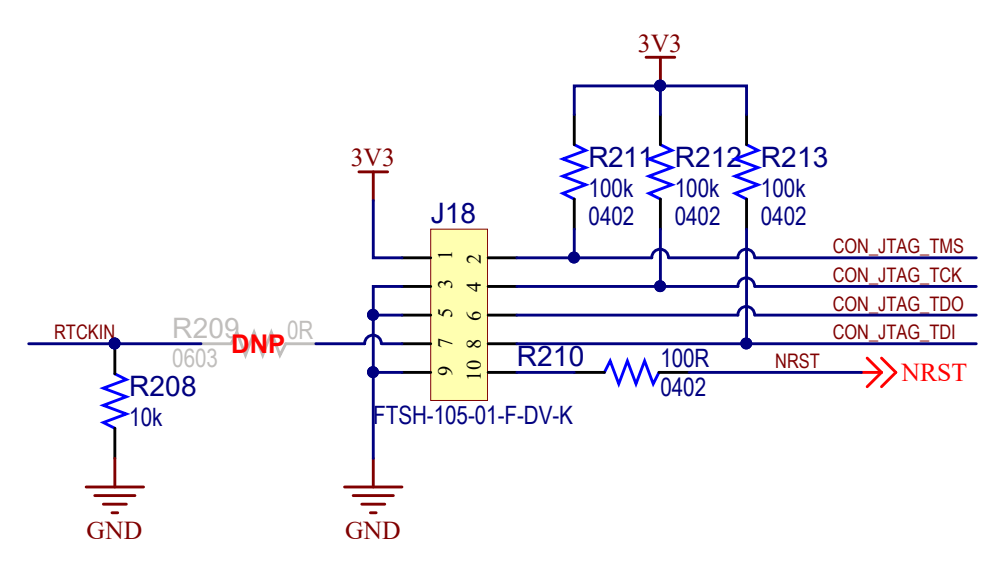
<style>
.page{position:relative;width:1008px;height:576px;background:#fff}
.page>*{position:absolute;margin:0;border:0;box-sizing:border-box;transform-origin:0 0}
.t1{font:28px "Arial";letter-spacing:.005em;color:#000080}
.t2{font:28px "Arial";color:#c0bebc}
.t3{font:25.6px "Times New Roman";color:#800000}
.t4{font:25.6px "Times New Roman";color:#f00}
.t5{font:700 25.6px "Arial";color:#f00}
.t6{font:25.2px/28.8px "Arial Narrow";letter-spacing:-.005em;color:#000080}
.t7{font:25.2px "Arial Narrow";letter-spacing:-.005em;color:#c0bebc}
.t8{font:20.4px/28.8px "Times New Roman";color:#000}
.t9{font:20px "Arial Narrow";color:#800000}
</style>
<div class="page">
<hr style="left:402px;top:256px;width:29px;height:3px;background:#000">
<div style="left:431px;top:229px;width:57px;height:171px;background:#ffffb0"></div>
<div style="left:431px;top:229px;width:57px;height:172px;border:1px solid #800000"></div>
<hr style="left:488px;top:256px;width:29px;height:3px;background:#000">
<hr style="left:402px;top:285px;width:29px;height:3px;background:#000">
<hr style="left:488px;top:285px;width:29px;height:3px;background:#000">
<hr style="left:402px;top:314px;width:29px;height:3px;background:#000">
<hr style="left:488px;top:314px;width:29px;height:3px;background:#000">
<hr style="left:402px;top:342px;width:29px;height:3px;background:#000">
<hr style="left:488px;top:342px;width:29px;height:3px;background:#000">
<hr style="left:402px;top:371px;width:29px;height:3px;background:#000">
<hr style="left:488px;top:371px;width:29px;height:3px;background:#000">
<svg style="left:99px;top:370px;width:32px;height:62px"></svg>
<hr style="left:113px;top:428px;width:3px;height:30px;background:#000">
<hr style="left:113px;top:344px;width:3px;height:30px;background:#000">
<svg style="left:603px;top:357px;width:57px;height:31px"></svg>
<hr style="left:574px;top:371px;width:30px;height:3px;background:#000">
<hr style="left:659px;top:371px;width:30px;height:3px;background:#000">
<svg style="left:227px;top:328px;width:63px;height:31px"></svg>
<hr style="left:286px;top:342px;width:30px;height:3px;background:#c0bebc">
<hr style="left:201px;top:342px;width:30px;height:3px;background:#c0bebc">
<svg style="left:559px;top:141px;width:31px;height:62px"></svg>
<hr style="left:573px;top:199px;width:3px;height:30px;background:#000">
<hr style="left:573px;top:115px;width:3px;height:30px;background:#000">
<svg style="left:645px;top:144px;width:31px;height:56px"></svg>
<hr style="left:659px;top:199px;width:3px;height:30px;background:#000">
<hr style="left:659px;top:115px;width:3px;height:30px;background:#000">
<svg style="left:731px;top:143px;width:31px;height:57px"></svg>
<hr style="left:745px;top:199px;width:3px;height:30px;background:#000">
<hr style="left:745px;top:115px;width:3px;height:30px;background:#000">
<svg style="left:865px;top:356px;width:33px;height:33px"></svg>
<hr style="left:861px;top:371px;width:21px;height:3px;background:#f00">
<hr style="left:86px;top:486px;width:58px;height:2px;background:#800000">
<hr style="left:95px;top:494px;width:40px;height:3px;background:#800000">
<hr style="left:103px;top:503px;width:23px;height:3px;background:#800000">
<svg style="left:112px;top:511px;width:6px;height:3px"></svg>
<hr style="left:113px;top:458px;width:3px;height:29px;background:#800000">
<hr style="left:345px;top:486px;width:57px;height:2px;background:#800000">
<hr style="left:353px;top:494px;width:40px;height:3px;background:#800000">
<hr style="left:362px;top:503px;width:23px;height:3px;background:#800000">
<svg style="left:370px;top:511px;width:6px;height:3px"></svg>
<hr style="left:372px;top:458px;width:3px;height:29px;background:#800000">
<hr style="left:359px;top:170px;width:29px;height:3px;background:#800000">
<hr style="left:372px;top:172px;width:3px;height:29px;background:#800000">
<hr style="left:646px;top:56px;width:29px;height:3px;background:#800000">
<hr style="left:659px;top:57px;width:3px;height:29px;background:#800000">
<hr style="left:517px;top:371px;width:57px;height:3px;background:#000080">
<svg style="left:514px;top:226px;width:235px;height:121px"></svg>
<svg style="left:514px;top:226px;width:157px;height:63px"></svg>
<hr style="left:669px;top:256px;width:69px;height:3px;background:#000080">
<svg style="left:735px;top:246px;width:22px;height:15px"></svg>
<hr style="left:755px;top:256px;width:221px;height:3px;background:#000080">
<div style="left:568px;top:252px;width:12px;height:11px;background:#000080;border:1px solid #000080;border-radius:50%"></div>
<hr style="left:660px;top:285px;width:78px;height:3px;background:#000080">
<svg style="left:735px;top:275px;width:21px;height:14px"></svg>
<hr style="left:755px;top:285px;width:221px;height:3px;background:#000080">
<div style="left:655px;top:281px;width:11px;height:11px;background:#000080;border:1px solid #000080;border-radius:50%"></div>
<hr style="left:517px;top:314px;width:221px;height:3px;background:#000080">
<svg style="left:735px;top:303px;width:22px;height:15px"></svg>
<hr style="left:755px;top:314px;width:221px;height:3px;background:#000080">
<hr style="left:747px;top:342px;width:229px;height:3px;background:#000080">
<div style="left:741px;top:338px;width:11px;height:11px;background:#000080;border:1px solid #000080;border-radius:50%"></div>
<hr style="left:316px;top:342px;width:49px;height:3px;background:#000080">
<svg style="left:362px;top:285px;width:43px;height:176px"></svg>
<hr style="left:382px;top:342px;width:20px;height:3px;background:#000080">
<svg style="left:371px;top:198px;width:34px;height:62px"></svg>
<hr style="left:29px;top:342px;width:172px;height:3px;background:#000080">
<div style="left:109px;top:338px;width:11px;height:11px;background:#000080;border:1px solid #000080;border-radius:50%"></div>
<svg style="left:572px;top:83px;width:176px;height:34px"></svg>
<hr style="left:659px;top:86px;width:3px;height:29px;background:#000080">
<div style="left:655px;top:80px;width:11px;height:11px;background:#000080;border:1px solid #000080;border-radius:50%"></div>
<hr style="left:689px;top:371px;width:172px;height:3px;background:#000080">
<p class="t3" style="left:351px;top:140px;width:46px">3V3</p>
<h1 class="t1" style="left:431px;top:194px;width:47px">J18</h1>
<p class="t3" style="left:638px;top:25px;width:46px">3V3</p>
<h1 class="t1" style="left:589px;top:138px;width:67px">R211</h1>
<p class="t6" style="left:589px;top:172px;width:47px">100k<br>0402</p>
<h1 class="t1" style="left:675px;top:138px;width:69px">R212</h1>
<p class="t6" style="left:675px;top:172px;width:47px">100k<br>0402</p>
<h1 class="t1" style="left:761px;top:138px;width:69px">R213</h1>
<p class="t6" style="left:761px;top:172px;width:47px">100k<br>0402</p>
<p class="t9" style="left:833px;top:232px;width:133px">CON_JTAG_TMS</p>
<p class="t8" style="left:430px;top:264px;width:16px;rotate:-90deg">1<br>2</p>
<p class="t8" style="left:430px;top:292px;width:15px;rotate:-90deg">3<br>4</p>
<p class="t8" style="left:430px;top:321px;width:14px;rotate:-90deg">5<br>6</p>
<p class="t8" style="left:430px;top:349px;width:14px;rotate:-90deg">7<br>8</p>
<p class="t8" style="left:430px;top:381px;width:22px;rotate:-90deg">9<br>10</p>
<p class="t6" style="left:373px;top:400px;width:201px">FTSH-105-01-F-DV-K</p>
<p class="t9" style="left:833px;top:260px;width:131px">CON_JTAG_TCK</p>
<p class="t9" style="left:833px;top:289px;width:133px">CON_JTAG_TDO</p>
<h1 class="t2" style="left:172px;top:308px;width:69px">R209</h1>
<p class="t5" style="left:231px;top:326px;width:56px">DNP</p>
<p class="t7" style="left:287px;top:311px;width:28px">0R</p>
<p class="t9" style="left:54px;top:318px;width:63px">RTCKIN</p>
<p class="t9" style="left:833px;top:318px;width:125px">CON_JTAG_TDI</p>
<h1 class="t1" style="left:517px;top:337px;width:69px">R210</h1>
<p class="t7" style="left:172px;top:340px;width:47px">0603</p>
<p class="t6" style="left:660px;top:343px;width:51px">100R<br>0402</p>
<p class="t9" style="left:775px;top:346px;width:46px">NRST</p>
<p class="t4" style="left:902px;top:354px;width:67px">NRST</p>
<h1 class="t1" style="left:129px;top:367px;width:69px">R208</h1>
<p class="t6" style="left:129px;top:402px;width:35px">10k</p>
<p class="t3" style="left:87px;top:512px;width:57px">GND</p>
<p class="t3" style="left:345px;top:512px;width:57px">GND</p>
</div>
